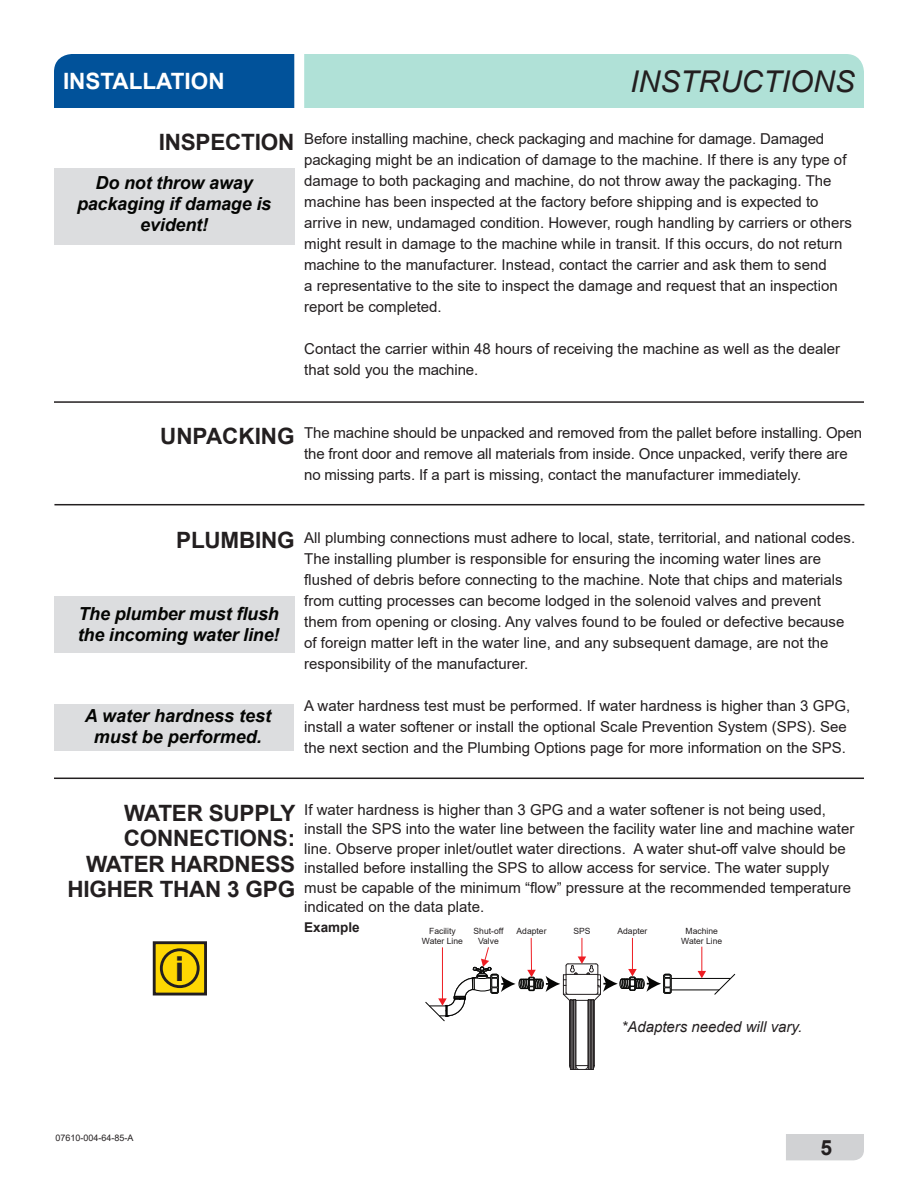
<style>
.page{position:relative;width:918px;height:1188px;background:#fff}
.page>*{position:absolute;margin:0;border:0;box-sizing:border-box;transform-origin:0 0}
.t1{font:700 34.35px "Arial";color:#231f20}
.t2{font:italic 30px "Arial";color:#231f20}
.t3{font:700 22.5px/25.5px "Arial";letter-spacing:-.01em;color:#231f20;text-align:right}
.t4{font:700 22.5px "Arial";color:#fff}
.t5{font:700 21px "Arial";color:#231f20}
.t6{font:italic 700 18px/21px "Arial";letter-spacing:-.01em;color:#040503;text-align:center}
.t7{font:15px/21px "Arial";color:#231f20}
.t8{font:italic 15px "Arial";color:#231f20}
.t9{font:700 13.5px "Arial";color:#231f20}
.t10{font:9px "Arial";color:#231f20}
.t11{font:8.55px/10.2px "Arial";color:#231f20;text-align:center}
</style>
<div class="page">
<div style="left:786px;top:1134px;width:78px;height:26px;background:#d1d2d4"></div>
<div style="left:54px;top:54px;width:240px;height:54px;background:#01529a"></div>
<div style="left:304px;top:54px;width:560px;height:54px;background:#b0e1d7"></div>
<div style="left:54px;top:705px;width:239px;height:46px;background:#dcdddf"></div>
<div style="left:54px;top:169px;width:240px;height:76px;background:#dcdddf"></div>
<hr style="left:54px;top:401px;width:810px;height:2px;background:#231f20">
<hr style="left:54px;top:778px;width:810px;height:1px;background:#231f20">
<hr style="left:54px;top:504px;width:810px;height:1px;background:#231f20">
<div style="left:54px;top:596px;width:240px;height:57px;background:#dcdddf"></div>
<svg style="left:425px;top:938px;width:310px;height:132px"></svg>
<div style="left:154px;top:943px;width:52px;height:51px;background:#fed702"></div>
<div style="left:153px;top:941px;width:54px;height:54px;border:3px solid #231f20"></div>
<div style="left:160px;top:948px;width:40px;height:40px;border:3px solid #231f20;border-radius:50%"></div>
<p class="t4" style="left:63px;top:65px;width:163px">INSTALLATION</p>
<p class="t2" style="left:630px;top:62px;width:227px">INSTRUCTIONS</p>
<p class="t3" style="left:159px;top:129px;width:137px">INSPECTION</p>
<p class="t6" style="left:77px;top:172px;width:196px">Do not throw away packaging if damage is evident!</p>
<p class="t7" style="left:304px;top:128px;width:549px">Before installing machine, check packaging and machine for damage. Damaged packaging might be an indication of damage to the machine. If there is any type of damage to both packaging and machine, do not throw away the packaging. The machine has been inspected at the factory before shipping and is expected to arrive in new, undamaged condition. However, rough handling by carriers or others might result in damage to the machine while in transit. If this occurs, do not return machine to the manufacturer. Instead, contact the carrier and ask them to send<br>a representative to the site to inspect the damage and request that an inspection report be completed.</p>
<p class="t7" style="left:304px;top:338px;width:538px">Contact the carrier within 48 hours of receiving the machine as well as the dealer that sold you the machine.</p>
<p class="t3" style="left:160px;top:423px;width:136px">UNPACKING</p>
<p class="t7" style="left:304px;top:422px;width:560px">The machine should be unpacked and removed from the pallet before installing. Open the front door and remove all materials from inside. Once unpacked, verify there are no missing parts. If a part is missing, contact the manufacturer immediately.</p>
<p class="t3" style="left:176px;top:527px;width:120px">PLUMBING</p>
<p class="t6" style="left:78px;top:604px;width:203px;text-align:left">The plumber must flush the incoming water line!</p>
<p class="t6" style="left:85px;top:706px;width:188px">A water hardness test must be performed.</p>
<p class="t7" style="left:304px;top:527px;width:553px">All plumbing connections must adhere to local, state, territorial, and national codes.<br>The installing plumber is responsible for ensuring the incoming water lines are flushed of debris before connecting to the machine. Note that chips and materials from cutting processes can become lodged in the solenoid valves and prevent them from opening or closing. Any valves found to be fouled or defective because of foreign matter left in the water line, and any subsequent damage, are not the responsibility of the manufacturer.</p>
<p class="t7" style="left:304px;top:695px;width:548px">A water hardness test must be performed. If water hardness is higher than 3 GPG, install a water softener or install the optional Scale Prevention System (SPS). See the next section and the Plumbing Options page for more information on the SPS.</p>
<p class="t3" style="left:124px;top:800px;width:173px">WATER SUPPLY</p>
<p class="t3" style="left:124px;top:826px;width:173px">CONNECTIONS:</p>
<p class="t3" style="left:68px;top:851px;width:229px">WATER HARDNESS<br>HIGHER THAN 3 GPG</p>
<p class="t1" style="left:175px;top:946px;width:11px">i</p>
<p class="t7" style="left:304px;top:800px;width:552px;line-height:19.5px">If water hardness is higher than 3 GPG and a water softener is not being used, install the SPS into the water line between the facility water line and machine water line. Observe proper inlet/outlet water directions. A water shut-off valve should be installed before installing the SPS to allow access for service. The water supply must be capable of the minimum “flow” pressure at the recommended temperature indicated on the data plate.</p>
<p class="t9" style="left:304px;top:918px;width:57px">Example</p>
<p class="t11" style="left:474px;top:926px;width:31px">Shut-off<br>Valve</p>
<p class="t11" style="left:517px;top:926px;width:31px">Adapter</p>
<p class="t11" style="left:573px;top:926px;width:19px">SPS</p>
<p class="t11" style="left:617px;top:926px;width:31px">Adapter</p>
<p class="t11" style="left:681px;top:926px;width:43px">Machine<br>Water Line</p>
<p class="t11" style="left:422px;top:926px;width:43px">Facility<br>Water Line</p>
<p class="t8" style="left:622px;top:1017px;width:182px">*Adapters needed will vary.</p>
<p class="t10" style="left:56px;top:1132px;width:80px">07610-004-64-85-A</p>
<h3 class="t5" style="left:820px;top:1133px;width:13px">5</h3>
</div>
